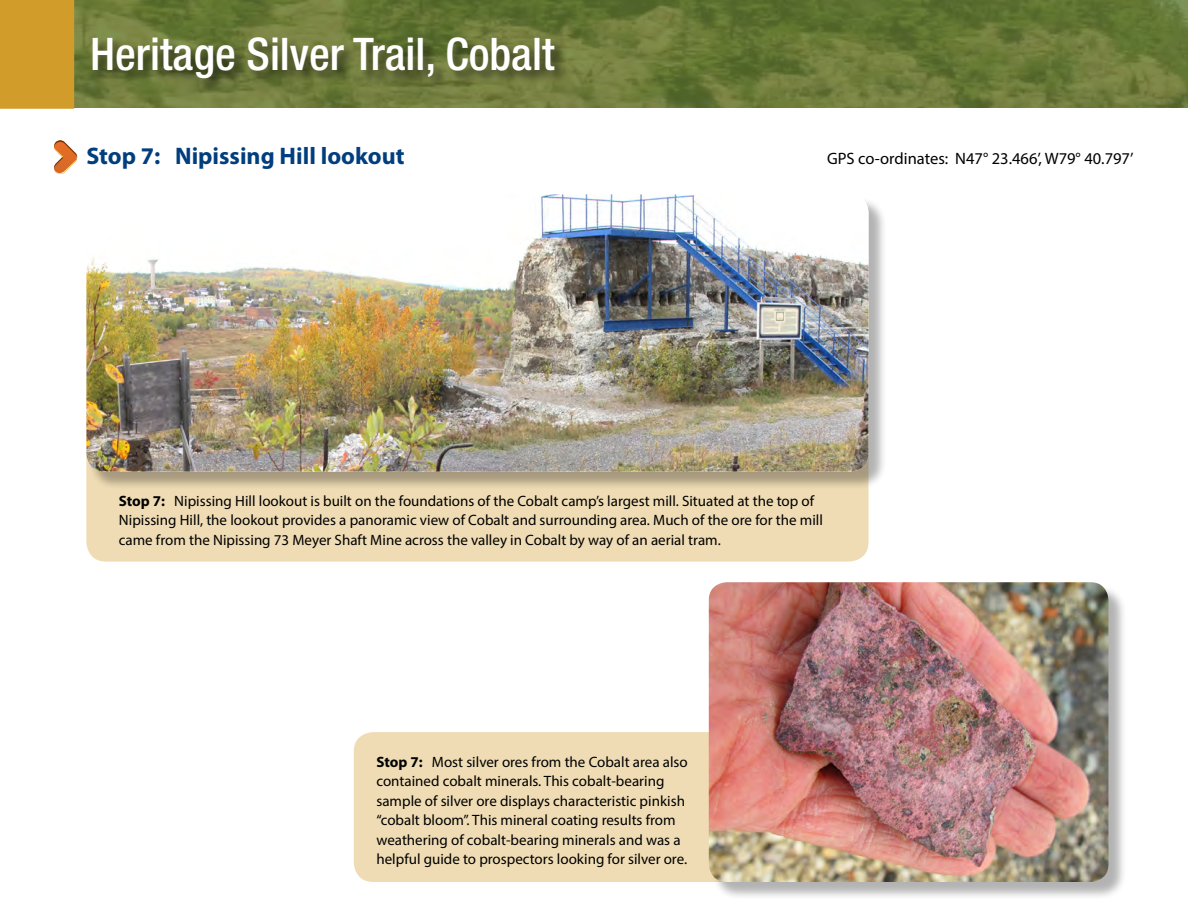
<style>
.page{position:relative;width:1188px;height:918px;background:#fff}
.page>*{position:absolute;margin:0;border:0;box-sizing:border-box;transform-origin:0 0}
.t1{font:500 condensed 45px "Helvetica Neue LT Std";color:#fff}
.t2{font:700 24px "Myriad Pro";color:#003e7e}
.t3{font:16.5px "Myriad Pro";color:#000}
.t4{font:15px/19.5px "Myriad Pro";color:#000}
.s1{font-weight:700}
</style>
<div class="page">
<img style="left:74px;top:0;width:1114px;height:108px">
<div style="left:0;top:0;width:74px;height:109px;background:#d29c2a"></div>
<div style="left:354px;top:732px;width:446px;height:150px;background:#efdcb4;border-radius:20px"></div>
<div style="left:91px;top:36px;width:478px;height:58px;background:#000;opacity:.6"></div>
<div style="left:86px;top:398px;width:782px;height:164px;background:#efdcb4;border-radius:20px"></div>
<div style="left:89px;top:196px;width:798px;height:294px;background:#000;opacity:.3"></div>
<img style="left:86px;top:194px;width:782px;height:278px">
<svg style="left:54px;top:140px;width:23px;height:34px"></svg>
<div style="left:711px;top:585px;width:416px;height:316px;background:#000;opacity:.3"></div>
<img style="left:709px;top:582px;width:399px;height:300px">
<h1 class="t1" style="left:90px;top:27px;width:466px">Heritage Silver Trail, Cobalt</h1>
<h3 class="t2" style="left:86px;top:140px;width:320px">Stop 7: Nipissing Hill lookout</h3>
<p class="t3" style="left:827px;top:148px;width:308px">GPS co-ordinates: N47° 23.466’, W79° 40.797’</p>
<p class="t4" style="left:119px;top:491px;width:706px"><span class="s1">Stop 7:</span> Nipissing Hill lookout is built on the foundations of the Cobalt camp’s largest mill. Situated at the top of<br>Nipissing Hill, the lookout provides a panoramic view of Cobalt and surrounding area. Much of the ore for the mill came from the Nipissing 73 Meyer Shaft Mine across the valley in Cobalt by way of an aerial tram.</p>
<p class="t4" style="left:376px;top:751px;width:313px"><span class="s1">Stop 7:</span> Most silver ores from the Cobalt area also contained cobalt minerals. This cobalt-bearing sample of silver ore displays characteristic pinkish “cobalt bloom”. This mineral coating results from weathering of cobalt-bearing minerals and was a helpful guide to prospectors looking for silver ore.</p>
</div>
